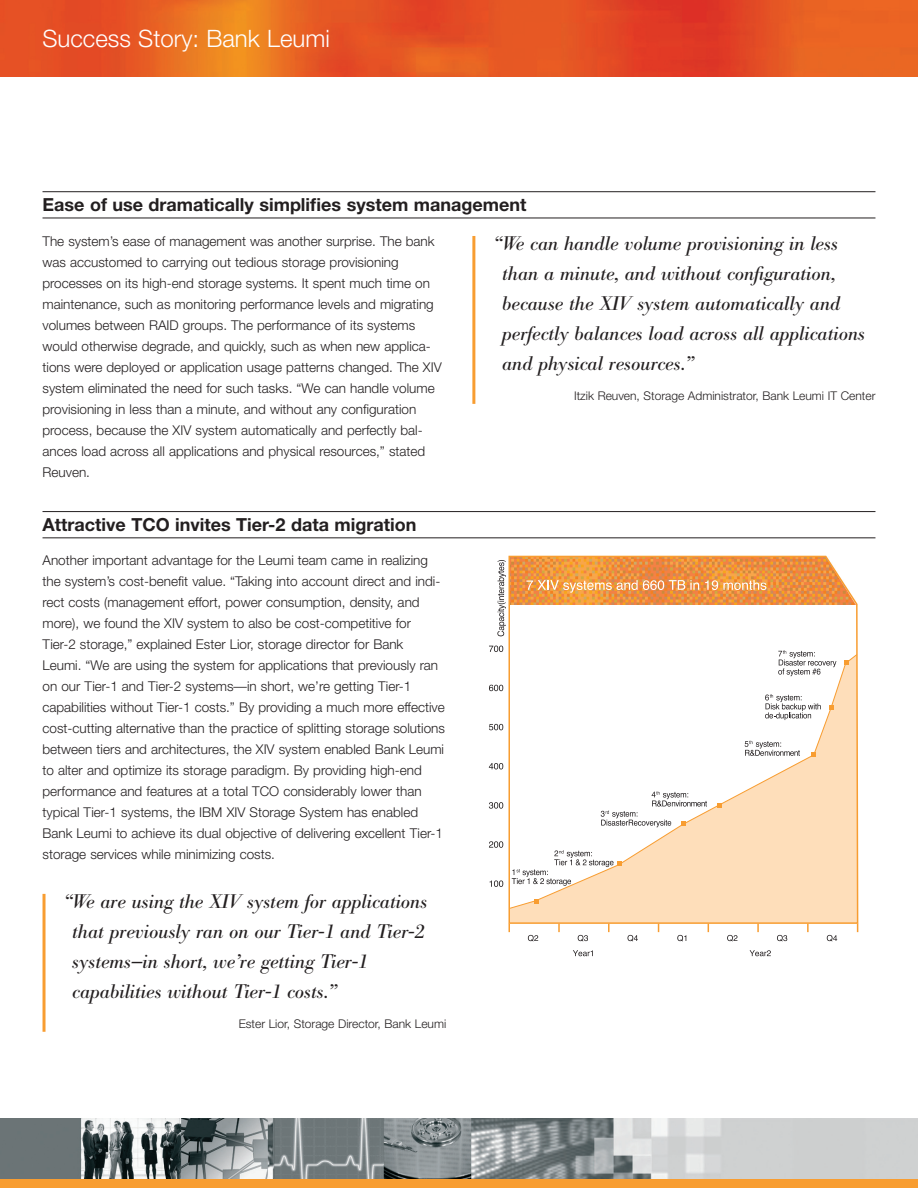
<style>
.page{position:relative;width:918px;height:1188px;background:#fff}
.page>*{position:absolute;margin:0;border:0;box-sizing:border-box;transform-origin:0 0}
.t1{font:300 24px "Helvetica Neue";color:#fff}
.t2{font:italic 19.5px/30px "Bodoni BE";color:#231f20}
.t3{font:700 18px "Helvetica Neue";color:#231f20}
.t4{font:300 13.5px/21px "Helvetica Neue";color:#231f20}
.t5{font:300 12px "Helvetica Neue";color:#231f20}
</style>
<div class="page">
<img style="left:0;top:1118px;width:918px;height:62px">
<img style="left:0;top:0;width:918px;height:77px">
<div style="left:0;top:1180px;width:918px;height:8px;background:#f89d31"></div>
<hr style="left:43px;top:191px;width:832px;height:1px;background:#231f20">
<hr style="left:43px;top:218px;width:832px;height:1px;background:#231f20">
<hr style="left:472px;top:236px;width:3px;height:168px;background:#f89d31">
<hr style="left:43px;top:511px;width:832px;height:1px;background:#231f20">
<hr style="left:43px;top:537px;width:832px;height:1px;background:#231f20">
<svg style="left:807px;top:925px;width:2px;height:7px"></svg>
<svg style="left:757px;top:925px;width:2px;height:7px"></svg>
<svg style="left:608px;top:925px;width:2px;height:7px"></svg>
<svg style="left:558px;top:925px;width:2px;height:7px"></svg>
<svg style="left:508px;top:925px;width:2px;height:7px"></svg>
<svg style="left:508px;top:556px;width:350px;height:369px"></svg>
<svg style="left:845px;top:661px;width:4px;height:4px"></svg>
<svg style="left:829px;top:705px;width:5px;height:4px"></svg>
<svg style="left:811px;top:752px;width:5px;height:4px"></svg>
<svg style="left:718px;top:803px;width:4px;height:5px"></svg>
<svg style="left:534px;top:899px;width:4px;height:5px"></svg>
<svg style="left:489px;top:646px;width:14px;height:6px"></svg>
<svg style="left:489px;top:685px;width:14px;height:6px"></svg>
<svg style="left:489px;top:724px;width:14px;height:6px"></svg>
<svg style="left:489px;top:763px;width:14px;height:6px"></svg>
<svg style="left:489px;top:802px;width:14px;height:7px"></svg>
<svg style="left:489px;top:841px;width:14px;height:7px"></svg>
<svg style="left:490px;top:880px;width:13px;height:7px"></svg>
<svg style="left:497px;top:560px;width:9px;height:76px"></svg>
<svg style="left:512px;top:850px;width:110px;height:36px"></svg>
<svg style="left:601px;top:791px;width:106px;height:36px"></svg>
<svg style="left:745px;top:741px;width:55px;height:15px"></svg>
<svg style="left:765px;top:694px;width:56px;height:26px"></svg>
<svg style="left:778px;top:650px;width:58px;height:26px"></svg>
<svg style="left:528px;top:935px;width:10px;height:6px"></svg>
<svg style="left:578px;top:935px;width:10px;height:6px"></svg>
<svg style="left:628px;top:935px;width:10px;height:6px"></svg>
<svg style="left:677px;top:935px;width:9px;height:6px"></svg>
<svg style="left:727px;top:935px;width:10px;height:6px"></svg>
<svg style="left:777px;top:935px;width:10px;height:6px"></svg>
<svg style="left:827px;top:935px;width:10px;height:6px"></svg>
<svg style="left:573px;top:950px;width:20px;height:6px"></svg>
<svg style="left:750px;top:950px;width:21px;height:6px"></svg>
<svg style="left:526px;top:580px;width:173px;height:13px;background:#efa969"></svg>
<svg style="left:705px;top:580px;width:61px;height:10px"></svg>
<hr style="left:43px;top:894px;width:3px;height:138px;background:#f89d31">
<h1 class="t1" style="left:43px;top:30px;width:289px">Success Story: Bank Leumi</h1>
<h3 class="t3" style="left:43px;top:198px;width:486px">Ease of use dramatically simplifies system management</h3>
<p class="t4" style="left:43px;top:232px;width:401px">The system’s ease of management was another surprise. The bank was accustomed to carrying out tedious storage provisioning processes on its high-end storage systems. It spent much time on maintenance, such as monitoring performance levels and migrating volumes between RAID groups. The performance of its systems would otherwise degrade, and quickly, such as when new applica&shy;tions were deployed or application usage patterns changed. The XIV system eliminated the need for such tasks. “We can handle volume provisioning in less than a minute, and without any configuration process, because the XIV system automatically and perfectly bal&shy;ances load across all applications and physical resources,” stated Reuven.</p>
<h2 class="t2" style="left:502px;top:231px;width:364px;text-indent:-9px">“We can handle volume provisioning in less than a minute, and without configuration, because the XIV system automatically and perfectly balances load across all applications and physical resources.”</h2>
<p class="t5" style="left:574px;top:392px;width:303px">Itzik Reuven, Storage Administrator, Bank Leumi IT Center</p>
<h3 class="t3" style="left:43px;top:518px;width:376px">Attractive TCO invites Tier-2 data migration</h3>
<p class="t4" style="left:43px;top:551px;width:404px">Another important advantage for the Leumi team came in realizing the system’s cost-benefit value. “Taking into account direct and indi&shy;rect costs (management effort, power consumption, density, and more), we found the XIV system to also be cost-competitive for Tier-2 storage,” explained Ester Lior, storage director for Bank Leumi. “We are using the system for applications that previously ran on our Tier-1 and Tier-2 systems—in short, we’re getting Tier-1 capabilities without Tier-1 costs.” By providing a much more effective cost-cutting alternative than the practice of splitting storage solutions between tiers and architectures, the XIV system enabled Bank Leumi to alter and optimize its storage paradigm. By providing high-end performance and features at a total TCO considerably lower than typical Tier-1 systems, the IBM XIV Storage System has enabled Bank Leumi to achieve its dual objective of delivering excellent Tier-1 storage services while minimizing costs.</p>
<h2 class="t2" style="left:72px;top:889px;width:357px;text-indent:-9px">“We are using the XIV system for applications that previously ran on our Tier-1 and Tier-2 systems—in short, we’re getting Tier-1 capabilities without Tier-1 costs.”</h2>
<p class="t5" style="left:239px;top:1020px;width:209px">Ester Lior, Storage Director, Bank Leumi</p>
</div>
